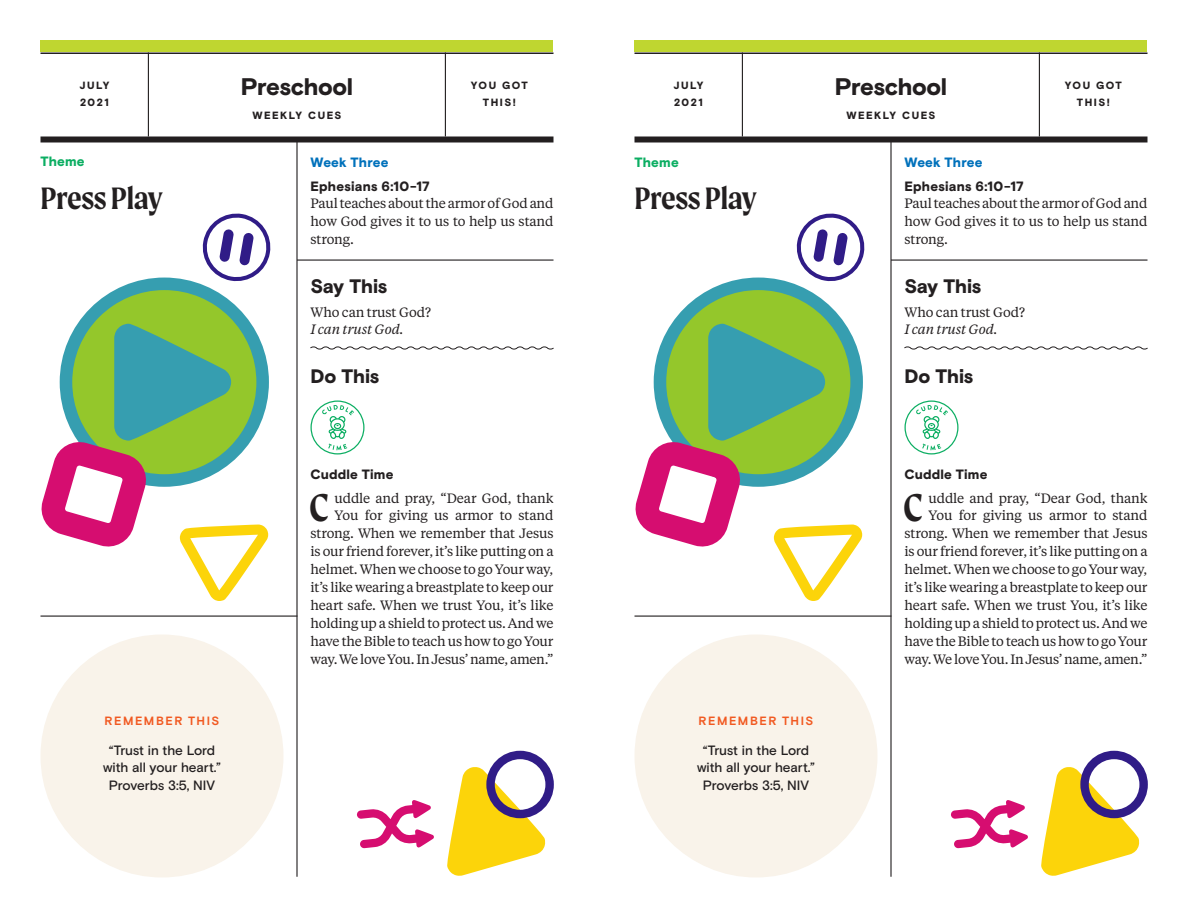
<style>
.page{position:relative;width:1188px;height:918px;background:#fff}
.page>*{position:absolute;margin:0;border:0;box-sizing:border-box;transform-origin:0 0}
.t1{font:600 41.25px "Moret";color:#231f20}
.t2{font:600 33px "Moret";letter-spacing:-.01em;color:#231f20}
.t3{font:900 24px "Basis Grotesque";letter-spacing:-.02em;color:#231f20}
.t4{font:900 19.5px "Basis Grotesque";letter-spacing:-.005em;color:#231f20}
.t5{font:13.5px/18px "Tiempos Text";letter-spacing:-.015em;color:#231f20;text-align:justify}
.t6{font:500 13.5px/18px "Basis Grotesque";letter-spacing:-.005em;color:#231f20;text-align:center}
.t7{font:900 13.5px "Basis Grotesque";letter-spacing:.015em;color:#231f20}
.t8{font:italic 13.5px "Tiempos Text";letter-spacing:-.01em;color:#231f20}
.t9{font:900 13.5px "Basis Grotesque";letter-spacing:.01em;color:#0071bb}
.t10{font:900 13.5px "Basis Grotesque";letter-spacing:.015em;color:#0bae62}
.t11{font:700 12px "Basis Grotesque";letter-spacing:.13em;color:#f15921}
.t12{font:900 10.5px/18px "Basis Grotesque";letter-spacing:.135em;color:#231f20;text-align:center}
</style>
<div class="page">
<hr style="left:148px;top:52px;width:1px;height:84px;background:#231f20">
<hr style="left:742px;top:52px;width:1px;height:84px;background:#231f20">
<hr style="left:445px;top:52px;width:1px;height:84px;background:#231f20">
<hr style="left:1039px;top:52px;width:1px;height:84px;background:#231f20">
<hr style="left:40px;top:52px;width:514px;height:2px;background:#231f20">
<hr style="left:634px;top:52px;width:514px;height:2px;background:#231f20">
<div style="left:40px;top:136px;width:514px;height:6px;background:#231f20"></div>
<div style="left:634px;top:136px;width:514px;height:6px;background:#231f20"></div>
<div style="left:40px;top:40px;width:514px;height:12px;background:#bfd630"></div>
<div style="left:634px;top:40px;width:514px;height:12px;background:#bfd630"></div>
<hr style="left:297px;top:260px;width:257px;height:1px;background:#231f20">
<svg style="left:310px;top:346px;width:244px;height:4px"></svg>
<svg style="left:310px;top:401px;width:54px;height:54px"></svg>
<hr style="left:891px;top:260px;width:257px;height:1px;background:#231f20">
<svg style="left:904px;top:346px;width:244px;height:4px"></svg>
<svg style="left:904px;top:401px;width:54px;height:54px"></svg>
<hr style="left:40px;top:616px;width:257px;height:1px;background:#231f20">
<hr style="left:634px;top:616px;width:257px;height:1px;background:#231f20">
<hr style="left:296px;top:142px;width:2px;height:735px;background:#231f20">
<hr style="left:890px;top:142px;width:2px;height:735px;background:#231f20">
<div style="left:40px;top:634px;width:244px;height:244px;background:#f9f3ea;border-radius:50%"></div>
<div style="left:634px;top:634px;width:244px;height:244px;background:#f9f3ea;border-radius:50%"></div>
<svg style="left:60px;top:278px;width:209px;height:209px"></svg>
<svg style="left:654px;top:278px;width:209px;height:209px"></svg>
<svg style="left:200px;top:213px;width:71px;height:71px"></svg>
<svg style="left:794px;top:213px;width:71px;height:71px"></svg>
<svg style="left:41px;top:439px;width:108px;height:108px"></svg>
<svg style="left:635px;top:439px;width:108px;height:108px"></svg>
<svg style="left:180px;top:525px;width:88px;height:76px"></svg>
<svg style="left:774px;top:525px;width:88px;height:76px"></svg>
<svg style="left:357px;top:800px;width:77px;height:48px"></svg>
<svg style="left:951px;top:800px;width:77px;height:48px"></svg>
<svg style="left:447px;top:751px;width:107px;height:125px"></svg>
<svg style="left:1041px;top:751px;width:107px;height:125px"></svg>
<h3 class="t3" style="left:241px;top:72px;width:114px">Preschool</h3>
<p class="t12" style="left:252px;top:106px;width:91px">WEEKLY CUES</p>
<h3 class="t3" style="left:835px;top:72px;width:114px">Preschool</h3>
<p class="t12" style="left:846px;top:106px;width:91px">WEEKLY CUES</p>
<p class="t12" style="left:471px;top:76px;width:58px">YOU GOT<br>THIS!</p>
<p class="t12" style="left:1065px;top:76px;width:58px">YOU GOT<br>THIS!</p>
<p class="t12" style="left:80px;top:76px;width:31px;text-align:left">JULY<br>2021</p>
<p class="t12" style="left:674px;top:76px;width:31px;text-align:left">JULY<br>2021</p>
<p class="t10" style="left:40px;top:154px;width:46px">Theme</p>
<h2 class="t2" style="left:40px;top:179px;width:124px">Press Play</h2>
<p class="t11" style="left:105px;top:713px;width:116px">REMEMBER THIS</p>
<p class="t6" style="left:103px;top:741px;width:119px">“Trust in the Lord with all your heart.”<br>Proverbs 3:5, NIV</p>
<p class="t9" style="left:310px;top:154px;width:79px">Week Three</p>
<p class="t7" style="left:310px;top:178px;width:121px">Ephesians 6:10-17</p>
<p class="t5" style="left:310px;top:194px;width:245px">Paul teaches about the armor of God and how God gives it to us to help us stand strong.</p>
<h3 class="t4" style="left:310px;top:274px;width:78px">Say This</h3>
<p class="t5" style="left:310px;top:302px;width:122px">Who can trust God?</p>
<p class="t8" style="left:310px;top:321px;width:95px">I can trust God.</p>
<h3 class="t4" style="left:310px;top:364px;width:71px">Do This</h3>
<p class="t7" style="left:310px;top:466px;width:84px">Cuddle Time</p>
<h1 class="t1" style="left:309px;top:483px;width:22px">C</h1>
<p class="t5" style="left:310px;top:488px;width:245px;text-align:right">uddle and pray, “Dear God, thank You for giving us armor to stand strong. When we remember that Jesus is our friend forever, it’s like putting on a helmet. When we choose to go Your way, it’s like wearing a breastplate to keep our heart safe. When we trust You, it’s like holding up a shield to protect us. And we have the Bible to teach us how to go Your way. We love You. In Jesus’ name, amen.”</p>
<p class="t10" style="left:634px;top:154px;width:46px">Theme</p>
<h2 class="t2" style="left:634px;top:179px;width:124px">Press Play</h2>
<p class="t11" style="left:699px;top:713px;width:116px">REMEMBER THIS</p>
<p class="t6" style="left:697px;top:741px;width:119px">“Trust in the Lord with all your heart.”<br>Proverbs 3:5, NIV</p>
<p class="t9" style="left:904px;top:154px;width:79px">Week Three</p>
<p class="t7" style="left:904px;top:178px;width:121px">Ephesians 6:10-17</p>
<p class="t5" style="left:904px;top:194px;width:245px">Paul teaches about the armor of God and how God gives it to us to help us stand strong.</p>
<h3 class="t4" style="left:904px;top:274px;width:78px">Say This</h3>
<p class="t5" style="left:904px;top:302px;width:122px">Who can trust God?</p>
<p class="t8" style="left:904px;top:321px;width:95px">I can trust God.</p>
<h3 class="t4" style="left:904px;top:364px;width:71px">Do This</h3>
<p class="t7" style="left:904px;top:466px;width:84px">Cuddle Time</p>
<h1 class="t1" style="left:903px;top:483px;width:22px">C</h1>
<p class="t5" style="left:904px;top:488px;width:245px;text-align:right">uddle and pray, “Dear God, thank You for giving us armor to stand strong. When we remember that Jesus is our friend forever, it’s like putting on a helmet. When we choose to go Your way, it’s like wearing a breastplate to keep our heart safe. When we trust You, it’s like holding up a shield to protect us. And we have the Bible to teach us how to go Your way. We love You. In Jesus’ name, amen.”</p>
</div>
